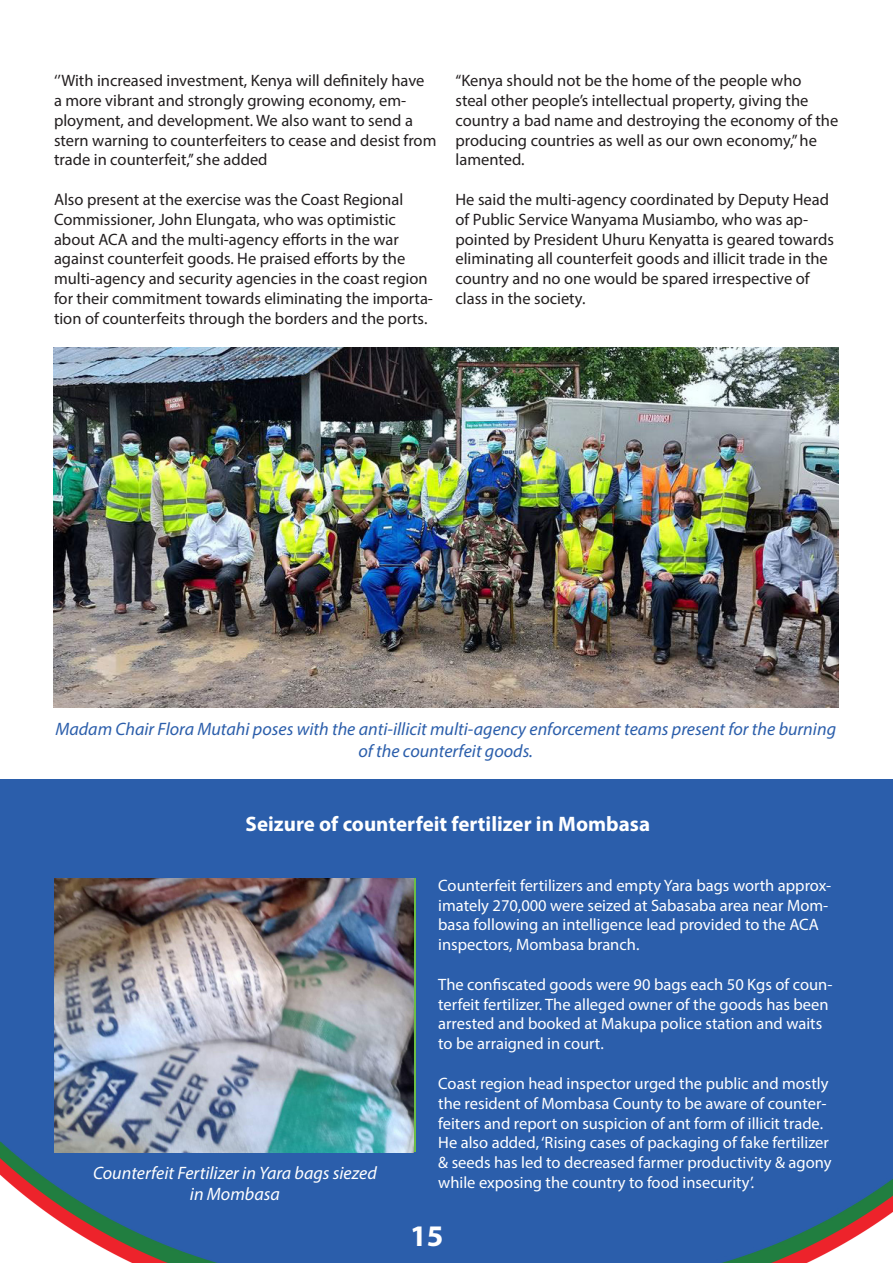
<style>
.page{position:relative;width:893px;height:1263px;background:#fff}
.page>*{position:absolute;margin:0;border:0;box-sizing:border-box;transform-origin:0 0}
.t1{font:700 30px "Myriad Pro";color:#fff}
.t2{font:700 21px "Myriad Pro";color:#fff}
.t3{font:italic 18px/21.6px "Myriad Pro";color:#2b5eab;text-align:center}
.t4{font:italic 18px "Myriad Pro";color:#fff}
.t5{font:16.5px/19.8px "Myriad Pro";color:#231f20}
.t6{font:16.5px/19.8px "Myriad Pro";color:#fff}
</style>
<div class="page">
<img style="left:0;top:347px;width:893px;height:916px">
<img style="left:53px;top:347px;width:785px;height:361px">
<p class="t5" style="left:54px;top:70px;width:384px">‘’With increased investment, Kenya will definitely have a more vibrant and strongly growing economy, em&shy;ployment, and development. We also want to send a stern warning to counterfeiters to cease and desist from trade in counterfeit,’’ she added</p>
<p class="t5" style="left:54px;top:189px;width:380px">Also present at the exercise was the Coast Regional Commissioner, John Elungata, who was optimistic about ACA and the multi-agency efforts in the war against counterfeit goods. He praised efforts by the multi-agency and security agencies in the coast region for their commitment towards eliminating the importa&shy;tion of counterfeits through the borders and the ports.</p>
<p class="t5" style="left:455px;top:70px;width:384px">“Kenya should not be the home of the people who<br>steal other people’s intellectual property, giving the country a bad name and destroying the economy of the producing countries as well as our own economy,” he lamented.</p>
<p class="t5" style="left:455px;top:189px;width:380px">He said the multi-agency coordinated by Deputy Head of Public Service Wanyama Musiambo, who was ap&shy;pointed by President Uhuru Kenyatta is geared towards eliminating all counterfeit goods and illicit trade in the country and no one would be spared irrespective of class in the society.</p>
<p class="t3" style="left:55px;top:718px;width:782px">Madam Chair Flora Mutahi poses with the anti-illicit multi-agency enforcement teams present for the burning of the counterfeit goods.</p>
<p class="t2" style="left:246px;top:810px;width:406px">Seizure of counterfeit fertilizer in Mombasa</p>
<p class="t4" style="left:93px;top:1162px;width:285px">Counterfeit Fertilizer in Yara bags siezed</p>
<p class="t4" style="left:190px;top:1183px;width:91px">in Mombasa</p>
<p class="t6" style="left:438px;top:875px;width:395px">Counterfeit fertilizers and empty Yara bags worth approx&shy;imately 270,000 were seized at Sabasaba area near Mom&shy;basa following an intelligence lead provided to the ACA inspectors, Mombasa branch.</p>
<p class="t6" style="left:438px;top:974px;width:396px">The confiscated goods were 90 bags each 50 Kgs of coun&shy;terfeit fertilizer. The alleged owner of the goods has been arrested and booked at Makupa police station and waits to be arraigned in court.</p>
<p class="t6" style="left:438px;top:1073px;width:395px">Coast region head inspector urged the public and mostly the resident of Mombasa County to be aware of counter&shy;feiters and report on suspicion of ant form of illicit trade.<br>He also added, ‘Rising cases of packaging of fake fertilizer &amp; seeds has led to decreased farmer productivity &amp; agony while exposing the country to food insecurity’.</p>
<p class="t1" style="left:410px;top:1217px;width:35px">15</p>
<h1 class="t1" style="left:430px;top:1217px;width:35px">15</h1>
</div>
